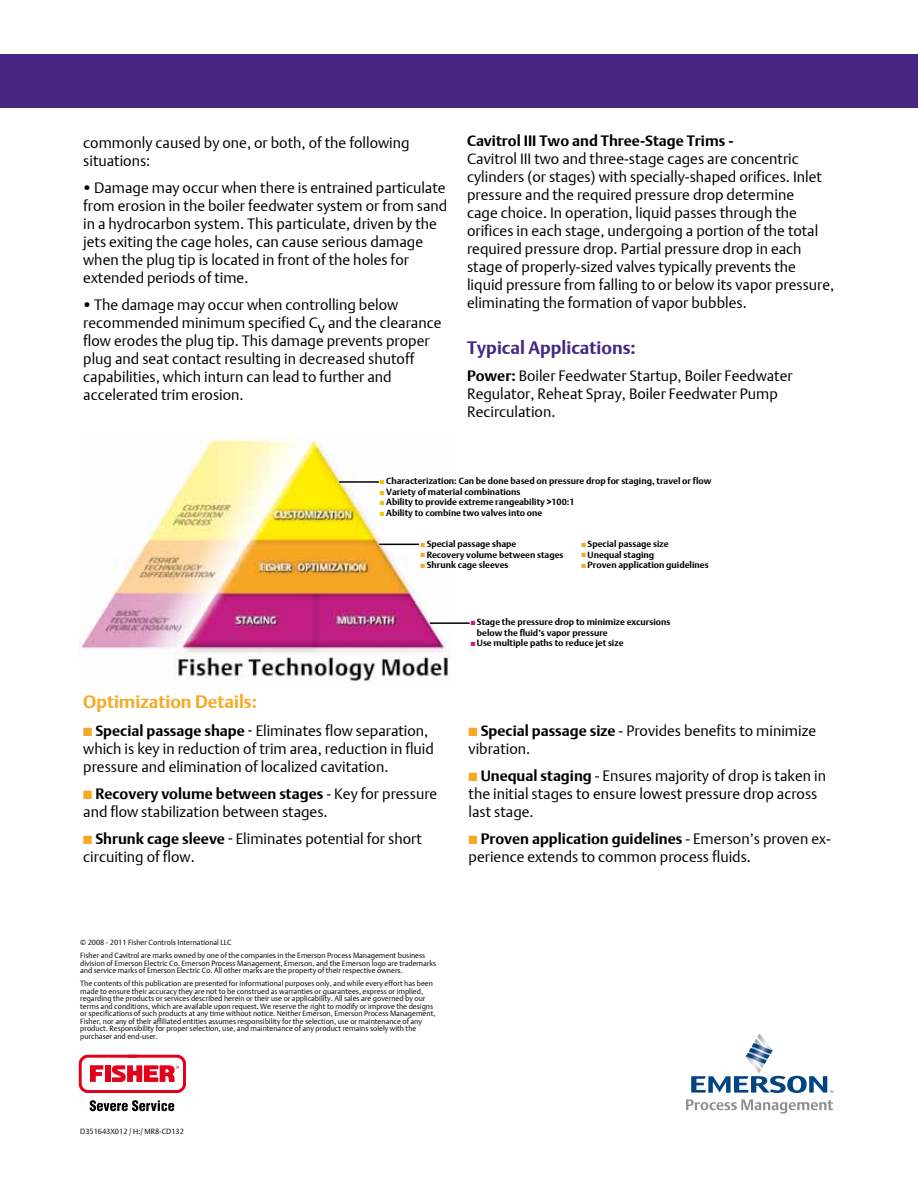
<style>
.page{position:relative;width:918px;height:1188px;background:#fff}
.page>*{position:absolute;margin:0;border:0;box-sizing:border-box;transform-origin:0 0}
.t1{font:700 18px "DTL Argo T";color:#f6a924}
.t2{font:700 18px "DTL Argo T";color:#462682}
.t3{font:15px/18px "DTL Argo T Light";color:#000}
.t4{font:700 15px "DTL Argo T";color:#000}
.t5{font:700 9px/10.5px "DTL Argo T";color:#000}
.t6{font:7.5px/7.5px "DTL Argo T Light";color:#000}
.s1{font-family:"DTL Argo T";font-weight:700;font-size:27px}
.s2{font-family:"DTL Argo T";font-weight:700}
.s3{color:#edc600}
.s4{color:#f6a924}
.s5{font-family:"DTL Argo T Light";font-weight:400}
.s6{color:#c11a81}
</style>
<div class="page">
<div style="left:0;top:54px;width:918px;height:54px;background:#462682"></div>
<svg style="left:691px;top:1033px;width:143px;height:60px"></svg>
<svg style="left:686px;top:1099px;width:147px;height:15px"></svg>
<img style="left:80px;top:437px;width:370px;height:244px">
<div style="left:378px;top:476px;width:379px;height:59px;background:#fff"></div>
<hr style="left:379px;top:544px;width:40px;height:1px;background:#000">
<hr style="left:339px;top:481px;width:40px;height:2px;background:#000">
<hr style="left:430px;top:622px;width:40px;height:2px;background:#000">
<svg style="left:79px;top:1055px;width:107px;height:38px"></svg>
<svg style="left:90px;top:1100px;width:84px;height:11px"></svg>
<p class="t3" style="left:83px;top:134px;width:328px">commonly caused by one, or both, of the following situations:</p>
<p class="t3" style="left:83px;top:179px;width:366px"><span class="s1">·</span> Damage may occur when there is entrained particulate from erosion in the boiler feedwater system or from sand in a hydrocarbon system. This particulate, driven by the jets exiting the cage holes, can cause serious damage when the plug tip is located in front of the holes for extended periods of time.</p>
<p class="t3" style="left:83px;top:296px;width:360px"><span class="s1">·</span> The damage may occur when controlling below recommended minimum specified Cv and the clearance flow erodes the plug tip. This damage prevents proper plug and seat contact resulting in decreased shutoff capabilities, which inturn can lead to further and accelerated trim erosion.</p>
<p class="t4" style="left:467px;top:132px;width:268px">Cavitrol III Two and Three-Stage Trims -</p>
<p class="t3" style="left:467px;top:150px;width:369px">Cavitrol III two and three-stage cages are concentric cylinders (or stages) with specially-shaped orifices. Inlet pressure and the required pressure drop determine<br>cage choice. In operation, liquid passes through the orifices in each stage, undergoing a portion of the total required pressure drop. Partial pressure drop in each stage of properly-sized valves typically prevents the liquid pressure from falling to or below its vapor pressure, eliminating the formation of vapor bubbles.</p>
<p class="t2" style="left:467px;top:337px;width:170px">Typical Applications:</p>
<p class="t3" style="left:467px;top:367px;width:327px"><span class="s2">Power:</span> Boiler Feedwater Startup, Boiler Feedwater<br>Regulator, Reheat Spray, Boiler Feedwater Pump<br>Recirculation.</p>
<p class="t5" style="left:380px;top:476px;width:333px"><span class="s3">■</span> Characterization: Can be done based on pressure drop for staging, travel or flow</p>
<p class="t5" style="left:380px;top:486px;width:142px"><span class="s3">■</span> Variety of material combinations</p>
<p class="t5" style="left:380px;top:497px;width:196px"><span class="s3">■</span> Ability to provide extreme rangeability &gt;100:1</p>
<p class="t5" style="left:380px;top:507px;width:164px"><span class="s3">■</span> Ability to combine two valves into one</p>
<p class="t5" style="left:421px;top:539px;width:97px"><span class="s4">■</span> Special passage shape</p>
<p class="t5" style="left:421px;top:549px;width:145px"><span class="s4">■</span> Recovery volume between stages</p>
<p class="t5" style="left:421px;top:560px;width:89px"><span class="s4">■</span> Shrunk cage sleeves</p>
<p class="t5" style="left:581px;top:539px;width:89px"><span class="s4">■</span> Special passage size</p>
<p class="t5" style="left:581px;top:549px;width:74px"><span class="s4">■</span> Unequal staging</p>
<p class="t5" style="left:581px;top:560px;width:129px"><span class="s4">■</span> Proven application guidelines</p>
<p class="t1" style="left:83px;top:691px;width:175px">Optimization Details:</p>
<p class="t3" style="left:83px;top:722px;width:352px"><span class="s4">■</span> <span class="s2">Special passage shape</span> - Eliminates flow separation, which is key in reduction of trim area, reduction in fluid pressure and elimination of localized cavitation.</p>
<p class="t4" style="left:83px;top:785px;width:356px"><span class="s4">■</span> Recovery volume between stages <span class="s5">- Key for pressure</span></p>
<p class="t3" style="left:83px;top:803px;width:246px">and flow stabilization between stages.</p>
<p class="t3" style="left:83px;top:830px;width:340px"><span class="s4">■</span> <span class="s2">Shrunk cage sleeve</span> - Eliminates potential for short circuiting of flow.</p>
<p class="t6" style="left:80px;top:936px;width:347px;line-height:12.9px">© 2008 - 2011 Fisher Controls International LLC<br>Fisher and Cavitrol are marks owned by one of the companies in the Emerson Process Management business</p>
<p class="t6" style="left:80px;top:959px;width:358px">division of Emerson Electric Co. Emerson Process Management, Emerson, and the Emerson logo are trademarks and service marks of Emerson Electric Co. All other marks are the property of their respective owners.</p>
<p class="t6" style="left:80px;top:980px;width:357px">The contents of this publication are presented for informational purposes only, and while every effort has been made to ensure their accuracy they are not to be construed as warranties or guarantees, express or implied, regarding the products or services described herein or their use or applicability. All sales are governed by our terms and conditions, which are available upon request. We reserve the right to modify or improve the designs or specifications of such products at any time without notice. Neither Emerson, Emerson Process Management, Fisher, nor any of their affiliated entities assumes responsibility for the selection, use or maintenance of any product. Responsibility for proper selection, use, and maintenance of any product remains solely with the purchaser and end-user.</p>
<p class="t5" style="left:477px;top:617px;width:195px;text-indent:-6px"><span class="s6">■</span> Stage the pressure drop to minimize excursions below the fluid’s vapor pressure</p>
<p class="t5" style="left:471px;top:638px;width:154px"><span class="s6">■</span> Use multiple paths to reduce jet size</p>
<p class="t3" style="left:469px;top:722px;width:349px"><span class="s4">■</span> <span class="s2">Special passage size</span> - Provides benefits to minimize vibration.</p>
<p class="t3" style="left:469px;top:767px;width:359px"><span class="s4">■</span> <span class="s2">Unequal staging</span> - Ensures majority of drop is taken in the initial stages to ensure lowest pressure drop across last stage.</p>
<p class="t4" style="left:469px;top:830px;width:364px"><span class="s4">■</span> Proven application guidelines <span class="s5">- Emerson’s proven ex-</span></p>
<p class="t3" style="left:469px;top:848px;width:284px">perience extends to common process fluids.</p>
<p class="t6" style="left:80px;top:1127px;width:105px">D351643X012 / H:/ MR8-CD132</p>
</div>
